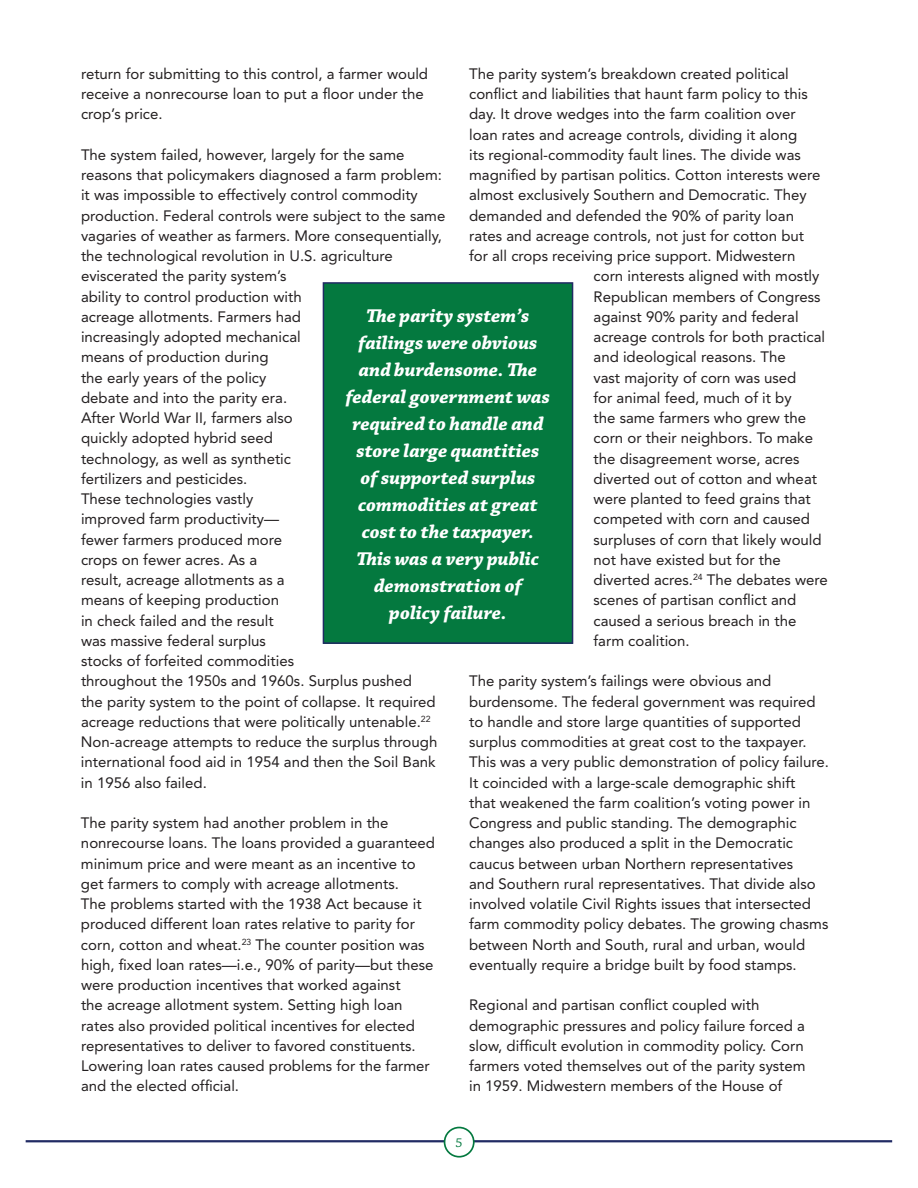
<style>
.page{position:relative;width:918px;height:1188px;background:#fff}
.page>*{position:absolute;margin:0;border:0;box-sizing:border-box;transform-origin:0 0}
.t1{font:italic 700 19.5px/27px "Chaparral Pro";color:#fff;text-align:center}
.t2{font:15px/20.2px "Avenir";color:#231f20}
.t3{font:13.5px "Chaparral Pro";color:#04793f}
</style>
<div class="page">
<svg style="left:26px;top:1140px;width:418px;height:2px"></svg>
<svg style="left:475px;top:1140px;width:417px;height:2px"></svg>
<div style="left:444px;top:1127px;width:31px;height:31px;border:2px solid #04793f;border-radius:50%"></div>
<div style="left:323px;top:283px;width:250px;height:360px;background:#04793f"></div>
<div style="left:323px;top:282px;width:250px;height:362px;border:2px solid #212b64"></div>
<p class="t2" style="left:81px;top:64px;width:349px">return for submitting to this control, a farmer would receive a nonrecourse loan to put a floor under the crop’s price.</p>
<p class="t2" style="left:81px;top:145px;width:366px">The system failed, however, largely for the same reasons that policymakers diagnosed a farm problem: it was impossible to effectively control commodity production. Federal controls were subject to the same vagaries of weather as farmers. More consequentially, the technological revolution in U.S. agriculture eviscerated the parity system’s<br>ability to control production with<br>acreage allotments. Farmers had<br>increasingly adopted mechanical<br>means of production during<br>the early years of the policy<br>debate and into the parity era.<br>After World War II, farmers also<br>quickly adopted hybrid seed<br>technology, as well as synthetic<br>fertilizers and pesticides.<br>These technologies vastly<br>improved farm productivity—<br>fewer farmers produced more<br>crops on fewer acres. As a<br>result, acreage allotments as a<br>means of keeping production<br>in check failed and the result<br>was massive federal surplus<br>stocks of forfeited commodities<br>throughout the 1950s and 1960s. Surplus pushed<br>the parity system to the point of collapse. It required acreage reductions that were politically untenable.<sup>22<br></sup>Non-acreage attempts to reduce the surplus through international food aid in 1954 and then the Soil Bank in 1956 also failed.</p>
<p class="t2" style="left:81px;top:813px;width:356px">The parity system had another problem in the nonrecourse loans. The loans provided a guaranteed minimum price and were meant as an incentive to get farmers to comply with acreage allotments.<br>The problems started with the 1938 Act because it produced different loan rates relative to parity for corn, cotton and wheat.<sup>23</sup> The counter position was high, fixed loan rates—i.e., 90% of parity—but these were production incentives that worked against<br>the acreage allotment system. Setting high loan rates also provided political incentives for elected representatives to deliver to favored constituents.<br>Lowering loan rates caused problems for the farmer and the elected official.</p>
<p class="t2" style="left:469px;top:64px;width:321px">The parity system’s breakdown created political</p>
<p class="t2" style="left:469px;top:84px;width:340px">conflict and liabilities that haunt farm policy to this</p>
<p class="t2" style="left:469px;top:104px;width:328px">day. It drove wedges into the farm coalition over</p>
<p class="t2" style="left:469px;top:124px;width:330px">loan rates and acreage controls, dividing it along</p>
<p class="t2" style="left:469px;top:145px;width:333px">its regional-commodity fault lines. The divide was</p>
<p class="t2" style="left:469px;top:165px;width:353px">magnified by partisan politics. Cotton interests were</p>
<p class="t2" style="left:469px;top:185px;width:339px">almost exclusively Southern and Democratic. They</p>
<p class="t2" style="left:469px;top:205px;width:326px">demanded and defended the 90% of parity loan</p>
<p class="t2" style="left:469px;top:226px;width:337px">rates and acreage controls, not just for cotton but</p>
<p class="t2" style="left:469px;top:246px;width:328px">for all crops receiving price support. Midwestern</p>
<p class="t2" style="left:594px;top:266px;width:227px">corn interests aligned with mostly</p>
<p class="t2" style="left:594px;top:286px;width:229px">Republican members of Congress</p>
<p class="t2" style="left:594px;top:307px;width:207px">against 90% parity and federal</p>
<p class="t2" style="left:594px;top:327px;width:233px">acreage controls for both practical</p>
<p class="t2" style="left:594px;top:347px;width:194px">and ideological reasons. The</p>
<p class="t2" style="left:594px;top:367px;width:204px">vast majority of corn was used</p>
<p class="t2" style="left:594px;top:388px;width:200px">for animal feed, much of it by</p>
<p class="t2" style="left:594px;top:408px;width:214px">the same farmers who grew the</p>
<p class="t2" style="left:594px;top:428px;width:221px">corn or their neighbors. To make</p>
<p class="t2" style="left:594px;top:448px;width:207px">the disagreement worse, acres</p>
<p class="t2" style="left:594px;top:469px;width:225px">diverted out of cotton and wheat</p>
<p class="t2" style="left:594px;top:489px;width:219px">were planted to feed grains that</p>
<p class="t2" style="left:594px;top:509px;width:218px">competed with corn and caused</p>
<p class="t2" style="left:594px;top:529px;width:230px">surpluses of corn that likely would</p>
<p class="t2" style="left:594px;top:550px;width:189px">not have existed but for the</p>
<p class="t2" style="left:594px;top:570px;width:236px">diverted acres.<sup>24</sup> The debates were</p>
<p class="t2" style="left:594px;top:590px;width:204px">scenes of partisan conflict and</p>
<p class="t2" style="left:594px;top:610px;width:204px">caused a serious breach in the</p>
<p class="t2" style="left:594px;top:631px;width:98px">farm coalition.</p>
<p class="t2" style="left:469px;top:671px;width:361px">The parity system’s failings were obvious and burdensome. The federal government was required to handle and store large quantities of supported surplus commodities at great cost to the taxpayer.<br>This was a very public demonstration of policy failure.<br>It coincided with a large-scale demographic shift<br>that weakened the farm coalition’s voting power in Congress and public standing. The demographic changes also produced a split in the Democratic caucus between urban Northern representatives<br>and Southern rural representatives. That divide also involved volatile Civil Rights issues that intersected farm commodity policy debates. The growing chasms between North and South, rural and urban, would eventually require a bridge built by food stamps.</p>
<p class="t2" style="left:469px;top:995px;width:338px">Regional and partisan conflict coupled with demographic pressures and policy failure forced a slow, difficult evolution in commodity policy. Corn farmers voted themselves out of the parity system in 1959. Midwestern members of the House of</p>
<p class="t1" style="left:346px;top:303px;width:206px">The parity system’s failings were obvious and burdensome. The federal government was required to handle and store large quantities of supported surplus commodities at great cost to the taxpayer.<br>This was a very public demonstration of<br>policy failure.</p>
<p class="t3" style="left:456px;top:1135px;width:9px">5</p>
</div>
